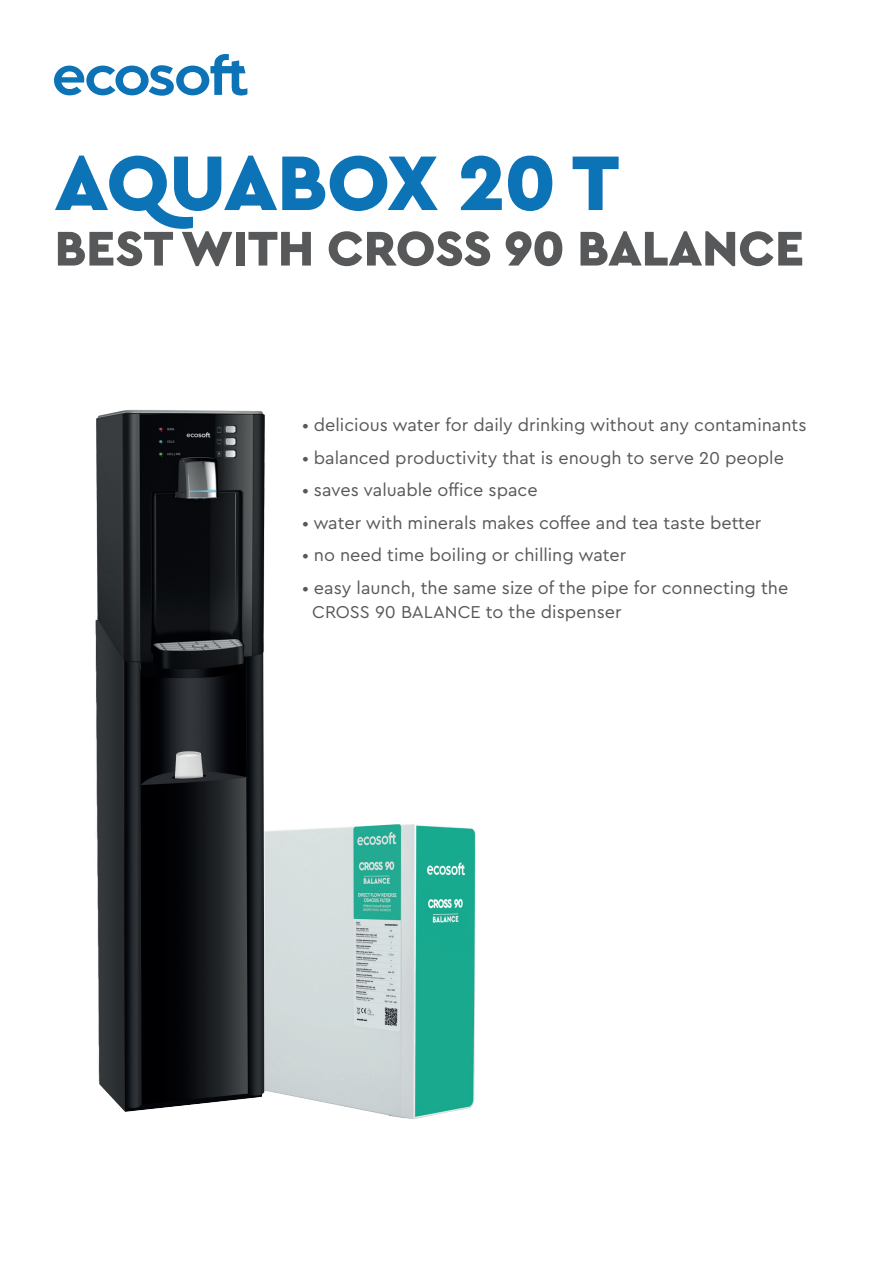
<style>
.page{position:relative;width:893px;height:1263px;background:#fff}
.page>*{position:absolute;margin:0;border:0;box-sizing:border-box;transform-origin:0 0}
.t1{font:900 81px "Cera PRO";letter-spacing:-.02em;color:#0c73b7}
.t2{font:900 51px "Cera PRO";letter-spacing:-.005em;color:#57585a}
.t3{font:18px/24px "Cera PRO";color:#57585a}
</style>
<div class="page">
<img style="left:283px;top:824px;width:193px;height:295px">
<svg style="left:54px;top:54px;width:193px;height:42px"></svg>
<img style="left:95px;top:410px;width:188px;height:702px">
<h1 class="t1" style="left:55px;top:129px;width:566px">AQUABOX 20 T</h1>
<h2 class="t2" style="left:55px;top:215px;width:751px">BEST WITH CROSS 90 BALANCE</h2>
<p class="t3" style="left:302px;top:412px;width:506px">• delicious water for daily drinking without any contaminants</p>
<p class="t3" style="left:302px;top:445px;width:483px">• balanced productivity that is enough to serve 20 people</p>
<p class="t3" style="left:302px;top:477px;width:237px">• saves valuable office space</p>
<p class="t3" style="left:302px;top:510px;width:461px">• water with minerals makes coffee and tea taste better</p>
<p class="t3" style="left:302px;top:542px;width:326px">• no need time boiling or chilling water</p>
<p class="t3" style="left:312px;top:575px;width:478px;text-indent:-10px">• easy launch, the same size of the pipe for connecting the<br>CROSS 90 BALANCE to the dispenser</p>
</div>
